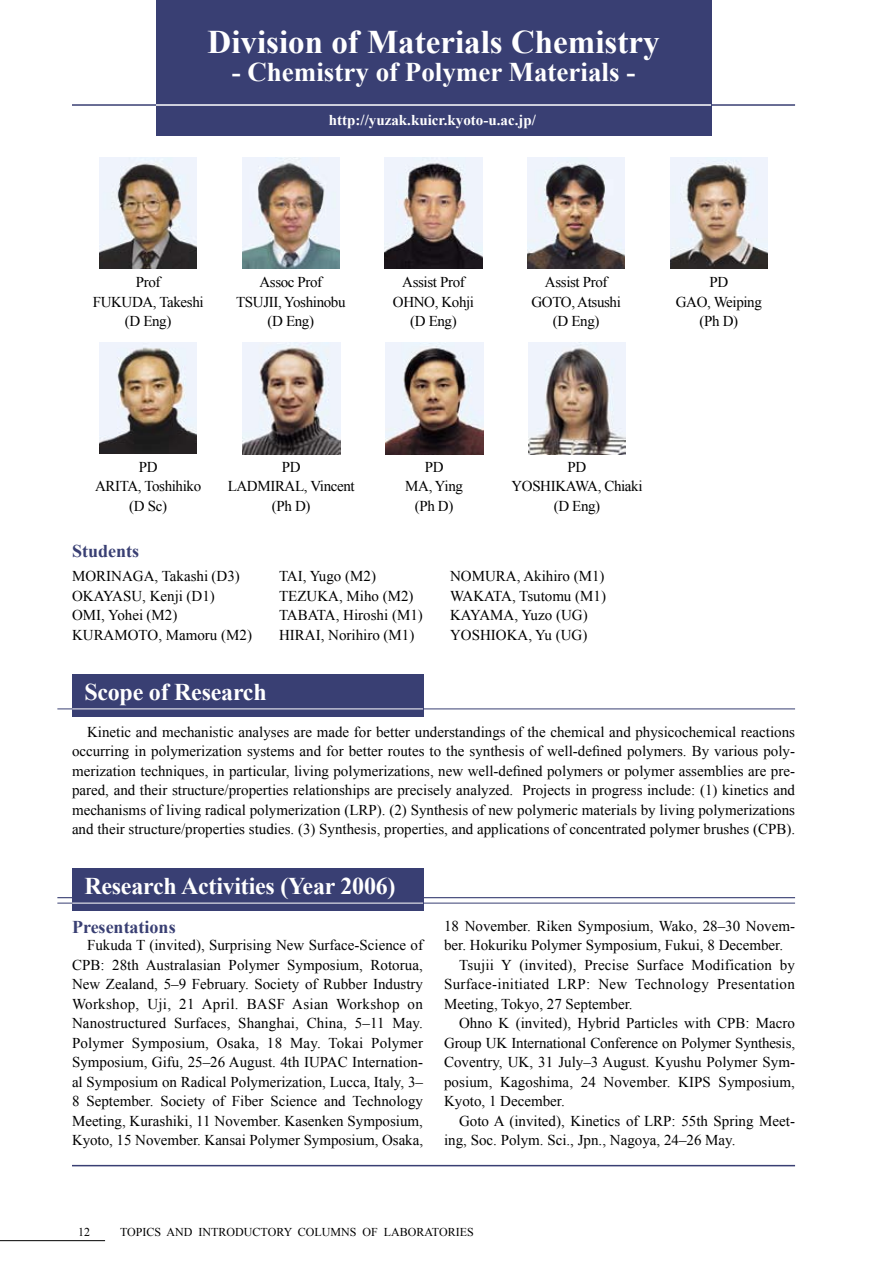
<style>
.page{position:relative;width:893px;height:1263px;background:#fff}
.page>*{position:absolute;margin:0;border:0;box-sizing:border-box;transform-origin:0 0}
.t1{font:700 33px "Times New Roman";color:#fff}
.t2{font:700 27px "Times New Roman";color:#fff}
.t3{font:700 24px "Times New Roman";letter-spacing:-.01em;color:#fff}
.t4{font:700 18px "Times New Roman";color:#393f73}
.t5{font:15px/19.5px "Times New Roman";color:#000}
.t6{font:15px/19.5px "Times New Roman";letter-spacing:-.025em;color:#000;text-align:center}
.t7{font:15px "Times New Roman";letter-spacing:.02em;color:#000}
.t8{font:700 15px "Times New Roman";color:#fff}
.t9{font:12px "Times New Roman";color:#000}
</style>
<div class="page">
<hr style="left:72px;top:1165px;width:723px;height:1px;background:#393f73">
<hr style="left:72px;top:104px;width:723px;height:2px;background:#393f73">
<div style="left:156px;top:0;width:555px;height:136px;background:#393f73"></div>
<hr style="left:156px;top:104px;width:555px;height:2px;background:#fff">
<hr style="left:0;top:1240px;width:105px;height:1px;background:#000">
<hr style="left:892px;top:0;width:1px;height:136px;background:#393f73">
<div style="left:72px;top:674px;width:351px;height:42px;background:#393f73"></div>
<hr style="left:72px;top:708px;width:351px;height:1px;background:#fff">
<hr style="left:423px;top:708px;width:372px;height:1px;background:#393f73">
<svg style="left:57px;top:708px;width:15px;height:1px"></svg>
<img style="left:99px;top:342px;width:98px;height:111px">
<img style="left:243px;top:342px;width:97px;height:113px">
<img style="left:386px;top:342px;width:97px;height:113px">
<img style="left:528px;top:342px;width:98px;height:113px">
<img style="left:99px;top:158px;width:98px;height:110px">
<img style="left:670px;top:158px;width:98px;height:110px">
<img style="left:242px;top:158px;width:98px;height:110px">
<img style="left:385px;top:158px;width:97px;height:110px">
<img style="left:527px;top:158px;width:98px;height:110px">
<hr style="left:423px;top:903px;width:372px;height:1px;background:#393f73">
<hr style="left:423px;top:897px;width:372px;height:1px;background:#393f73">
<div style="left:72px;top:868px;width:351px;height:43px;background:#393f73"></div>
<hr style="left:72px;top:903px;width:351px;height:1px;background:#fff">
<svg style="left:57px;top:897px;width:15px;height:7px"></svg>
<h1 class="t1" style="left:208px;top:19px;width:453px">Division of Materials Chemistry</h1>
<h2 class="t2" style="left:232px;top:53px;width:405px">- Chemistry of Polymer Materials -</h2>
<p class="t8" style="left:329px;top:110px;width:208px">http://yuzak.kuicr.kyoto-u.ac.jp/</p>
<p class="t6" style="left:93px;top:272px;width:112px">Prof<br>FUKUDA, Takeshi (D Eng)</p>
<p class="t6" style="left:393px;top:272px;width:83px">Assist Prof<br>OHNO, Kohji (D Eng)</p>
<p class="t6" style="left:531px;top:272px;width:91px">Assist Prof<br>GOTO, Atsushi (D Eng)</p>
<p class="t6" style="left:236px;top:272px;width:111px">Assoc Prof<br>TSUJII, Yoshinobu (D Eng)</p>
<p class="t6" style="left:676px;top:272px;width:88px">PD<br>GAO, Weiping (Ph D)</p>
<p class="t6" style="left:95px;top:456px;width:108px">PD<br>ARITA, Toshihiko (D Sc)</p>
<p class="t6" style="left:228px;top:456px;width:128px">PD<br>LADMIRAL, Vincent (Ph D)</p>
<p class="t6" style="left:405px;top:456px;width:59px">PD<br>MA, Ying (Ph D)</p>
<p class="t6" style="left:511px;top:456px;width:133px">PD<br>YOSHIKAWA, Chiaki (D Eng)</p>
<p class="t4" style="left:72px;top:538px;width:69px">Students</p>
<p class="t5" style="left:72px;top:566px;width:182px">MORINAGA, Takashi (D3)<br>OKAYASU, Kenji (D1)<br>OMI, Yohei (M2)<br>KURAMOTO, Mamoru (M2)</p>
<p class="t5" style="left:279px;top:566px;width:145px">TAI, Yugo (M2)<br>TEZUKA, Miho (M2)<br>TABATA, Hiroshi (M1)<br>HIRAI, Norihiro (M1)</p>
<h3 class="t3" style="left:84px;top:675px;width:184px">Scope of Research</h3>
<p class="t5" style="left:450px;top:566px;width:157px">NOMURA, Akihiro (M1)<br>WAKATA, Tsutomu (M1)<br>KAYAMA, Yuzo (UG)<br>YOSHIOKA, Yu (UG)</p>
<p class="t5" style="left:72px;top:721px;width:725px;text-align:justify;text-indent:15px">Kinetic and mechanistic analyses are made for better understandings of the chemical and physicochemical reactions occurring in polymerization systems and for better routes to the synthesis of well-defined polymers. By various poly&shy;merization techniques, in particular, living polymerizations, new well-defined polymers or polymer assemblies are pre&shy;pared, and their structure/properties relationships are precisely analyzed. Projects in progress include: (1) kinetics and mechanisms of living radical polymerization (LRP). (2) Synthesis of new polymeric materials by living polymerizations and their structure/properties studies. (3) Synthesis, properties, and applications of concentrated polymer brushes (CPB).</p>
<h3 class="t3" style="left:84px;top:869px;width:313px">Research Activities (Year 2006)</h3>
<p class="t4" style="left:72px;top:914px;width:105px">Presentations</p>
<p class="t5" style="left:72px;top:935px;width:353px;text-align:justify;text-indent:15px">Fukuda T (invited), Surprising New Surface-Science of CPB: 28th Australasian Polymer Symposium, Rotorua, New Zealand, 5–9 February. Society of Rubber Industry Workshop, Uji, 21 April. BASF Asian Workshop on Nanostructured Surfaces, Shanghai, China, 5–11 May.<br>Polymer Symposium, Osaka, 18 May. Tokai Polymer Symposium, Gifu, 25–26 August. 4th IUPAC Internation&shy;al Symposium on Radical Polymerization, Lucca, Italy, 3– 8 September. Society of Fiber Science and Technology Meeting, Kurashiki, 11 November. Kasenken Symposium, Kyoto, 15 November. Kansai Polymer Symposium, Osaka,</p>
<p class="t5" style="left:444px;top:915px;width:352px">18 November. Riken Symposium, Wako, 28–30 Novem-</p>
<p class="t5" style="left:444px;top:935px;width:341px">ber. Hokuriku Polymer Symposium, Fukui, 8 December.</p>
<p class="t5" style="left:459px;top:954px;width:337px">Tsujii Y (invited), Precise Surface Modification by</p>
<p class="t7" style="left:444px;top:974px;width:352px">Surface-initiated LRP: New Technology Presentation</p>
<p class="t5" style="left:444px;top:993px;width:190px">Meeting, Tokyo, 27 September.</p>
<p class="t5" style="left:459px;top:1013px;width:338px">Ohno K (invited), Hybrid Particles with CPB: Macro</p>
<p class="t5" style="left:444px;top:1032px;width:353px">Group UK International Conference on Polymer Synthesis,</p>
<p class="t5" style="left:444px;top:1052px;width:352px">Coventry, UK, 31 July–3 August. Kyushu Polymer Sym-</p>
<p class="t5" style="left:444px;top:1071px;width:352px">posium, Kagoshima, 24 November. KIPS Symposium,</p>
<p class="t5" style="left:444px;top:1091px;width:122px">Kyoto, 1 December.</p>
<p class="t5" style="left:459px;top:1110px;width:337px">Goto A (invited), Kinetics of LRP: 55th Spring Meet-</p>
<p class="t5" style="left:444px;top:1130px;width:293px">ing, Soc. Polym. Sci., Jpn., Nagoya, 24–26 May.</p>
<p class="t9" style="left:78px;top:1223px;width:13px">12</p>
<p class="t9" style="left:120px;top:1223px;width:355px">TOPICS AND INTRODUCTORY COLUMNS OF LABORATORIES</p>
</div>
